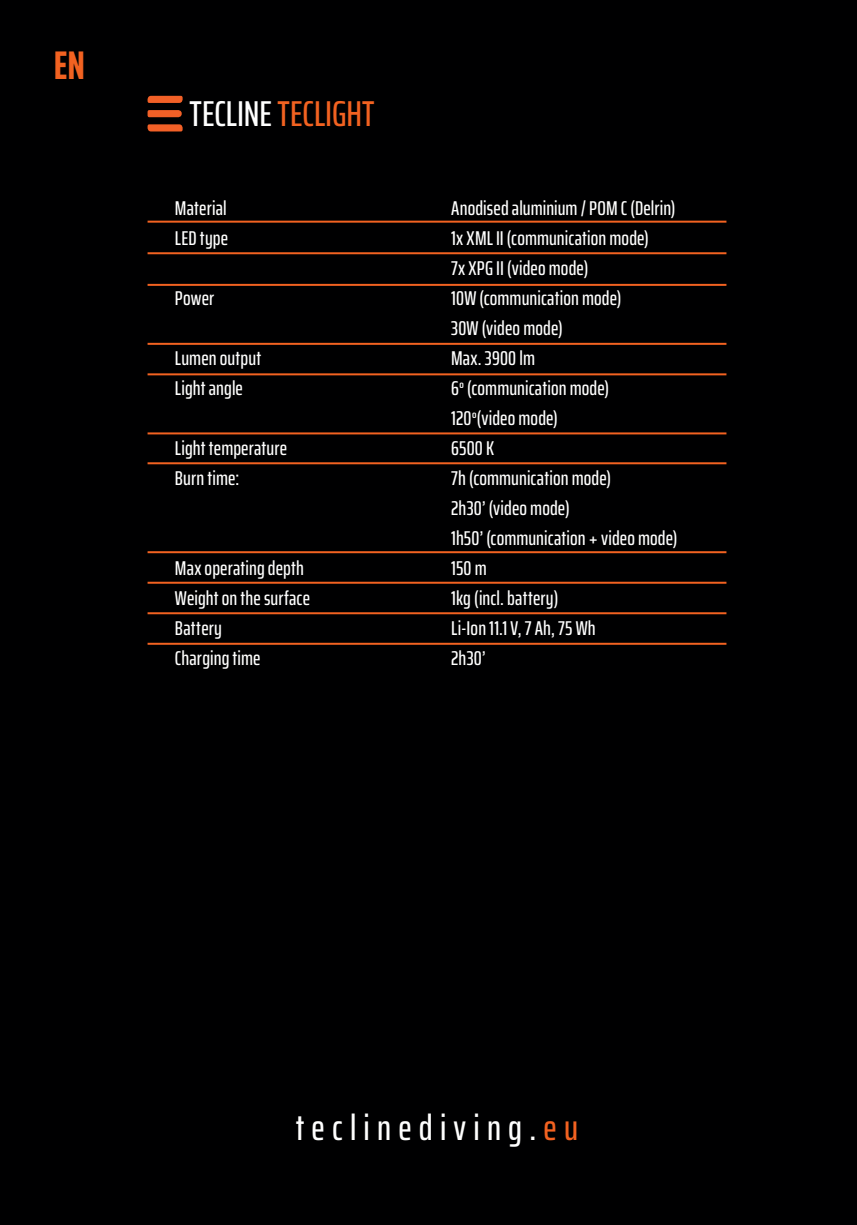
<style>
.page{position:relative;width:857px;height:1225px;background:#fff}
.page>*{position:absolute;margin:0;border:0;box-sizing:border-box;transform-origin:0 0}
.t1{font:700 extra-condensed 40px "Saira";color:#f26221}
.t2{font:500 extra-condensed 36px "Saira";letter-spacing:.2em;color:#fff}
.t3{font:500 extra-condensed 36px "Saira";color:#f26221}
.t4{font:500 extra-condensed 20px/30px "Saira";letter-spacing:.005em;color:#fff}
.s1{color:#fff}
.s2{font-size:18px}
.s3{color:#f26221}
</style>
<div class="page">
<div style="left:0;top:0;width:856px;height:1225px;background:#000001"></div>
<svg style="left:147px;top:96px;width:35px;height:7px"></svg>
<svg style="left:147px;top:124px;width:35px;height:7px"></svg>
<svg style="left:147px;top:110px;width:35px;height:7px"></svg>
<hr style="left:147px;top:221px;width:579px;height:2px;background:#f26221">
<hr style="left:147px;top:252px;width:579px;height:2px;background:#f26221">
<hr style="left:147px;top:343px;width:579px;height:2px;background:#f26221">
<hr style="left:147px;top:373px;width:579px;height:2px;background:#f26221">
<hr style="left:147px;top:432px;width:579px;height:2px;background:#f26221">
<hr style="left:147px;top:462px;width:579px;height:2px;background:#f26221">
<hr style="left:147px;top:551px;width:579px;height:2px;background:#f26221">
<hr style="left:147px;top:582px;width:579px;height:2px;background:#f26221">
<hr style="left:147px;top:612px;width:579px;height:2px;background:#f26221">
<hr style="left:147px;top:643px;width:579px;height:2px;background:#f26221">
<hr style="left:147px;top:284px;width:579px;height:2px;background:#f26221">
<h1 class="t1" style="left:54px;top:35px;width:33px">EN</h1>
<h2 class="t3" style="left:189px;top:87px;width:186px"><span class="s1">TECLINE</span> TECLIGHT</h2>
<p class="t4" style="left:175px;top:192px;width:55px">Material<br>LED type</p>
<p class="t4" style="left:175px;top:282px;width:41px">Power</p>
<p class="t4" style="left:175px;top:342px;width:88px">Lumen output<br>Light angle</p>
<p class="t4" style="left:175px;top:432px;width:114px">Light temperature<br>Burn time:</p>
<p class="t4" style="left:175px;top:552px;width:136px">Max operating depth<br>Weight on the surface<br>Battery<br>Charging time</p>
<p class="t4" style="left:451px;top:192px;width:228px">Anodised aluminium / POM C (Delrin)<br>1x XML II (communication mode)<br>7x XPG II (video mode)<br>10W (communication mode)<br>30W (video mode)<br>Max. 3900 lm<br>6<span class="s2">°</span> (communication mode)<br>120<span class="s2">°</span>(video mode)<br>6500 K<br>7h (communication mode)<br>2h30’ (video mode)<br>1h50’ (communication + video mode)<br>150 m<br>1kg (incl. battery)<br>Li-Ion 11.1 V, 7 Ah, 75 Wh<br>2h30’</p>
<h2 class="t2" style="left:296px;top:1100px;width:283px">teclinediving.<span class="s3">eu</span></h2>
</div>
